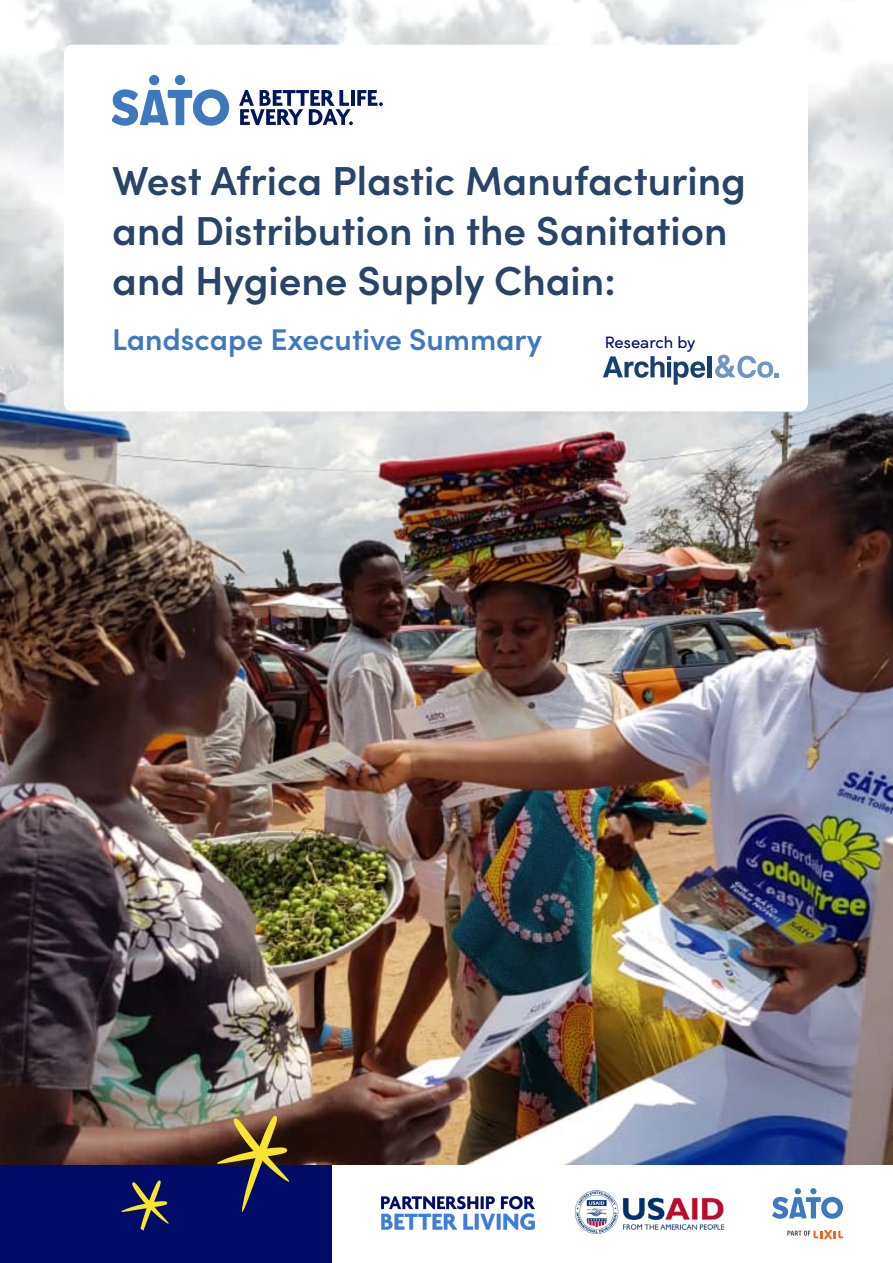
<style>
.page{position:relative;width:893px;height:1263px;background:#fff}
.page>*{position:absolute;margin:0;border:0;box-sizing:border-box;transform-origin:0 0}
.Text_16{font:600 40.5px "Sofia Pro";color:#2a4368}
.Text_16-2{font:600 30px "Sofia Pro";color:#3e79bd}
.Text_16-3{font:16.5px "Sofia Pro";color:#000c68}
</style>
<div class="page">
<img style="left:0;top:0;width:893px;height:1165px">
<div style="left:64px;top:45px;width:744px;height:366px;background:#fff;border-radius:9px"></div>
<div style="left:0;top:1165px;width:893px;height:98px;background:#000c68"></div>
<svg style="left:239px;top:90px;width:144px;height:35px"></svg>
<div style="left:175px;top:75px;width:10px;height:10px;background:#3e79bd;border-radius:50%"></div>
<div style="left:149px;top:75px;width:10px;height:10px;background:#3e79bd;border-radius:50%"></div>
<svg style="left:112px;top:89px;width:117px;height:37px"></svg>
<svg style="left:217px;top:1115px;width:73px;height:97px"></svg>
<svg style="left:121px;top:1180px;width:48px;height:51px"></svg>
<svg style="left:715px;top:355px;width:64px;height:23px"></svg>
<svg style="left:603px;top:356px;width:102px;height:29px"></svg>
<hr style="left:707px;top:356px;width:4px;height:21px;background:#183f71">
<div style="left:333px;top:1165px;width:560px;height:98px;background:#fff"></div>
<svg style="left:772px;top:1188px;width:71px;height:31px"></svg>
<svg style="left:787px;top:1229px;width:56px;height:10px"></svg>
<img style="left:381px;top:1196px;width:154px;height:34px">
<img style="left:574px;top:1190px;width:151px;height:44px">
<p class="Text_16" style="left:112px;top:150px;width:635px">West Africa Plastic Manufacturing</p>
<p class="Text_16" style="left:112px;top:200px;width:617px">and Distribution in the Sanitation</p>
<p class="Text_16" style="left:112px;top:250px;width:505px">and Hygiene Supply Chain:</p>
<p class="Text_16-2" style="left:112px;top:317px;width:431px">Landscape Executive Summary</p>
<p class="Text_16-3" style="left:605px;top:330px;width:92px">Research by</p>
</div>
